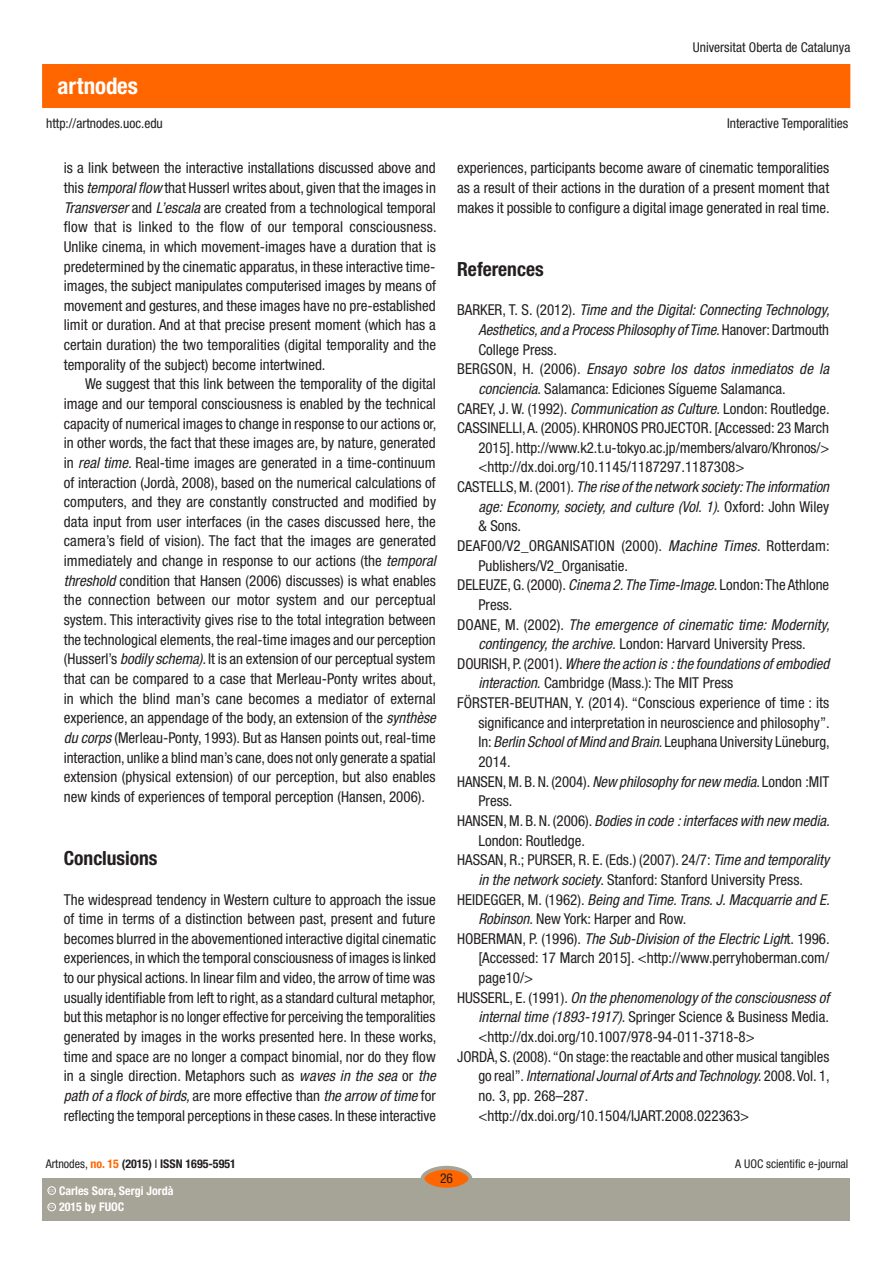
<style>
.page{position:relative;width:893px;height:1263px;background:#fff}
.page>*{position:absolute;margin:0;border:0;box-sizing:border-box;transform-origin:0 0}
.t1{font:700 condensed 22.95px "Helvetica Neue LT Std";color:#fff}
.SUBTITOLS{font:700 condensed 19.5px "Helvetica Neue LT Std";color:#231f20}
.text_general_primerp{font:condensed 15px/19.6px "Helvetica Neue LT Std";color:#231f20;text-align:justify}
.text_general{font:condensed 15px/19.6px "Helvetica Neue LT Std";color:#231f20;text-align:justify}
.BIBLIOGRAFIA{font:condensed 15px/19.6px "Helvetica Neue LT Std";color:#231f20}
.BIBLIOGRAFIA-2{font:italic condensed 15px/19.6px "Helvetica Neue LT Std";color:#231f20;text-align:justify}
.t2{font:condensed 13.5px "Helvetica Neue LT Std";color:#231f20}
.t3{font:700 condensed 12px "Helvetica Neue LT Std";color:#231f20}
.t4{font:700 condensed 12px "Helvetica Neue LT Std";color:#fff}
.t5{font:condensed 12px "Helvetica Neue LT Std";color:#231f20}
.t6{font:600 3.9px "Adobe Caslon Pro";color:#fff}
.s1{font-style:italic}
.s2{font-style:normal}
.s3{font-weight:400}
.s4{color:#f60}
</style>
<div class="page">
<div style="left:43px;top:65px;width:807px;height:42px;background:#f60"></div>
<div style="left:43px;top:1178px;width:807px;height:42px;background:#a6a397"></div>
<div style="left:422px;top:1168px;width:48px;height:21px;background:#f60;border-radius:50%"></div>
<div style="left:421px;top:1166px;width:51px;height:25px;border:4px solid #a6a397;border-radius:50%"></div>
<div style="left:48px;top:1186px;width:8px;height:8px;border:1px solid #fff;border-radius:50%"></div>
<div style="left:48px;top:1203px;width:8px;height:8px;border:1px solid #fff;border-radius:50%"></div>
<h1 class="t1" style="left:58px;top:72px;width:82px">artnodes</h1>
<p class="t2" style="left:693px;top:40px;width:159px">Universitat Oberta de Catalunya</p>
<p class="t2" style="left:46px;top:115px;width:118px">http://artnodes.uoc.edu</p>
<p class="t2" style="left:727px;top:115px;width:123px">Interactive Temporalities</p>
<p class="text_general_primerp" style="left:64px;top:158px;width:374px">is a link between the interactive installations discussed above and this <span class="s1">temporal flow</span> that Husserl writes about, given that the images in <span class="s1">Transverser</span> and <span class="s1">L’escala</span> are created from a technological temporal flow that is linked to the flow of our temporal consciousness.<br>Unlike cinema, in which movement-images have a duration that is predetermined by the cinematic apparatus, in these interactive time&shy;images, the subject manipulates computerised images by means of movement and gestures, and these images have no pre-established limit or duration. And at that precise present moment (which has a certain duration) the two temporalities (digital temporality and the temporality of the subject) become intertwined.</p>
<p class="text_general" style="left:64px;top:374px;width:374px;text-indent:21px">We suggest that this link between the temporality of the digital image and our temporal consciousness is enabled by the technical capacity of numerical images to change in response to our actions or, in other words, the fact that these images are, by nature, generated in <span class="s1">real time.</span> Real-time images are generated in a time-continuum of interaction (Jordà, 2008), based on the numerical calculations of computers, and they are constantly constructed and modified by data input from user interfaces (in the cases discussed here, the camera’s field of vision). The fact that the images are generated immediately and change in response to our actions (the <span class="s1">temporal threshold</span> condition that Hansen (2006) discusses) is what enables the connection between our motor system and our perceptual system. This interactivity gives rise to the total integration between the technological elements, the real-time images and our perception (Husserl’s <span class="s1">bodily schema).</span> It is an extension of our perceptual system that can be compared to a case that Merleau-Ponty writes about, in which the blind man’s cane becomes a mediator of external experience, an appendage of the body, an extension of the <span class="s1">synthèse du corps</span> (Merleau-Ponty, 1993). But as Hansen points out, real-time interaction, unlike a blind man’s cane, does not only generate a spatial extension (physical extension) of our perception, but also enables new kinds of experiences of temporal perception (Hansen, 2006).</p>
<p class="SUBTITOLS" style="left:64px;top:846px;width:95px">Conclusions</p>
<p class="text_general_primerp" style="left:64px;top:889px;width:374px">The widespread tendency in Western culture to approach the issue of time in terms of a distinction between past, present and future becomes blurred in the abovementioned interactive digital cinematic experiences, in which the temporal consciousness of images is linked to our physical actions. In linear film and video, the arrow of time was usually identifiable from left to right, as a standard cultural metaphor, but this metaphor is no longer effective for perceiving the temporalities generated by images in the works presented here. In these works, time and space are no longer a compact binomial, nor do they flow in a single direction. Metaphors such as <span class="s1">waves in the sea</span> or <span class="s1">the path of a flock of birds,</span> are more effective than <span class="s1">the arrow of time</span> for reflecting the temporal perceptions in these cases. In these interactive</p>
<p class="text_general_primerp" style="left:457px;top:158px;width:374px">experiences, participants become aware of cinematic temporalities as a result of their actions in the duration of a present moment that makes it possible to configure a digital image generated in real time.</p>
<p class="SUBTITOLS" style="left:457px;top:257px;width:88px">References</p>
<p class="BIBLIOGRAFIA-2" style="left:478px;top:300px;width:353px;text-indent:-21px"><span class="s2">BARKER, T. S. (2012).</span> Time and the Digital: Connecting Technology, Aesthetics, and a Process Philosophy of Time. <span class="s2">Hanover: Dartmouth College Press.</span></p>
<p class="BIBLIOGRAFIA" style="left:478px;top:359px;width:352px;text-indent:-21px">BERGSON, H. (2006). <span class="s1">Ensayo sobre los datos inmediatos de la conciencia</span>. Salamanca: Ediciones Sígueme Salamanca.</p>
<p class="BIBLIOGRAFIA" style="left:457px;top:398px;width:374px">CAREY, J. W. (1992). <span class="s1">Communication as Culture</span>. London: Routledge.</p>
<p class="BIBLIOGRAFIA" style="left:457px;top:418px;width:374px;text-align:right">CASSINELLI, A. (2005). KHRONOS PROJECTOR. [Accessed: 23 March<br>2015]. http://www.k2.t.u-tokyo.ac.jp/members/alvaro/Khronos/&gt;</p>
<p class="BIBLIOGRAFIA" style="left:478px;top:457px;width:268px">&lt;http://dx.doi.org/10.1145/1187297.1187308&gt;</p>
<p class="BIBLIOGRAFIA-2" style="left:478px;top:477px;width:352px;text-indent:-21px"><span class="s2">CASTELLS, M. (2001).</span> The rise of the network society: The information age: Economy, society, and culture (Vol. 1)<span class="s2">. Oxford: John Wiley &amp; Sons.</span></p>
<p class="BIBLIOGRAFIA" style="left:478px;top:536px;width:353px;text-indent:-21px">DEAF00/V2_ORGANISATION (2000). <span class="s1">Machine Times</span>. Rotterdam:<br>Publishers/V2_Organisatie.</p>
<p class="BIBLIOGRAFIA" style="left:478px;top:575px;width:352px;text-indent:-21px">DELEUZE, G. (2000). <span class="s1">Cinema 2. The Time-Image</span>. London: The Athlone<br>Press.</p>
<p class="BIBLIOGRAFIA-2" style="left:457px;top:615px;width:374px;text-align:center"><span class="s2">DOANE, M. (2002).</span> The emergence of cinematic time: Modernity, contingency, the archive. <span class="s2">London: Harvard University Press.</span></p>
<p class="BIBLIOGRAFIA-2" style="left:478px;top:654px;width:352px;text-indent:-21px"><span class="s2">DOURISH, P. (2001).</span> Where the action is : the foundations of embodied interaction. <span class="s2">Cambridge (Mass.): The MIT Press</span></p>
<p class="BIBLIOGRAFIA" style="left:478px;top:693px;width:353px;text-align:justify;text-indent:-21px">FÖRSTER-BEUTHAN, Y. (2014). “Conscious experience of time : its significance and interpretation in neuroscience and philosophy”.<br>In: <span class="s1">Berlin School of Mind and Brain</span>. Leuphana University Lüneburg, 2014.</p>
<p class="BIBLIOGRAFIA" style="left:478px;top:771px;width:352px;text-indent:-21px">HANSEN, M. B. N. (2004). <span class="s1">New philosophy for new media</span>. London :MIT<br>Press.</p>
<p class="BIBLIOGRAFIA" style="left:478px;top:811px;width:353px;text-indent:-21px">HANSEN, M. B. N. (2006). <span class="s1">Bodies in code : interfaces with new media.<br></span>London: Routledge.</p>
<p class="BIBLIOGRAFIA" style="left:457px;top:850px;width:374px;text-align:center">HASSAN, R.; PURSER, R. E. (Eds.) (2007). 24/7: <span class="s1">Time and temporality in the network society</span>. Stanford: Stanford University Press.</p>
<p class="BIBLIOGRAFIA-2" style="left:478px;top:890px;width:353px;text-indent:-21px"><span class="s2">HEIDEGGER, M. (1962).</span> Being and Time. Trans. J. Macquarrie and E.<br>Robinson<span class="s2">. New York: Harper and Row.</span></p>
<p class="BIBLIOGRAFIA" style="left:478px;top:928px;width:353px;text-align:justify;text-indent:-21px">HOBERMAN, P. (1996). <span class="s1">The Sub-Division of the Electric Ligh</span>t. 1996. [Accessed: 17 March 2015]. &lt;http://www.perryhoberman.com/ page10/&gt;</p>
<p class="BIBLIOGRAFIA-2" style="left:457px;top:988px;width:374px;text-align:right"><span class="s2">HUSSERL, E. (1991).</span> On the phenomenology of the consciousness of internal time (1893-1917)<span class="s2">. Springer Science &amp; Business Media.</span></p>
<p class="BIBLIOGRAFIA" style="left:478px;top:1027px;width:278px">&lt;http://dx.doi.org/10.1007/978-94-011-3718-8&gt;</p>
<p class="BIBLIOGRAFIA" style="left:478px;top:1046px;width:353px;text-align:justify;text-indent:-21px">JORDÀ, S. (2008). “On stage: the reactable and other musical tangibles go real”. <span class="s1">International Journal of Arts and Technology.</span> 2008. Vol. 1, no. 3, pp. 268–287.</p>
<p class="BIBLIOGRAFIA" style="left:478px;top:1105px;width:272px">&lt;http://dx.doi.org/10.1504/IJART.2008.022363&gt;</p>
<p class="t3" style="left:46px;top:1157px;width:192px"><span class="s3">Artnodes,</span> <span class="s4">no. 15</span> (2015) <span class="s3">I</span> ISSN 1695-5951</p>
<p class="t5" style="left:735px;top:1157px;width:115px">A UOC scientific e-journal</p>
<p class="t6" style="left:49px;top:1188px;width:7px">CC</p>
<p class="t4" style="left:59px;top:1183px;width:116px">Carles Sora, Sergi Jordà</p>
<p class="t6" style="left:49px;top:1205px;width:7px">CC</p>
<p class="t4" style="left:59px;top:1200px;width:67px">2015 by FUOC</p>
<p class="t2" style="left:440px;top:1171px;width:14px">26</p>
</div>
